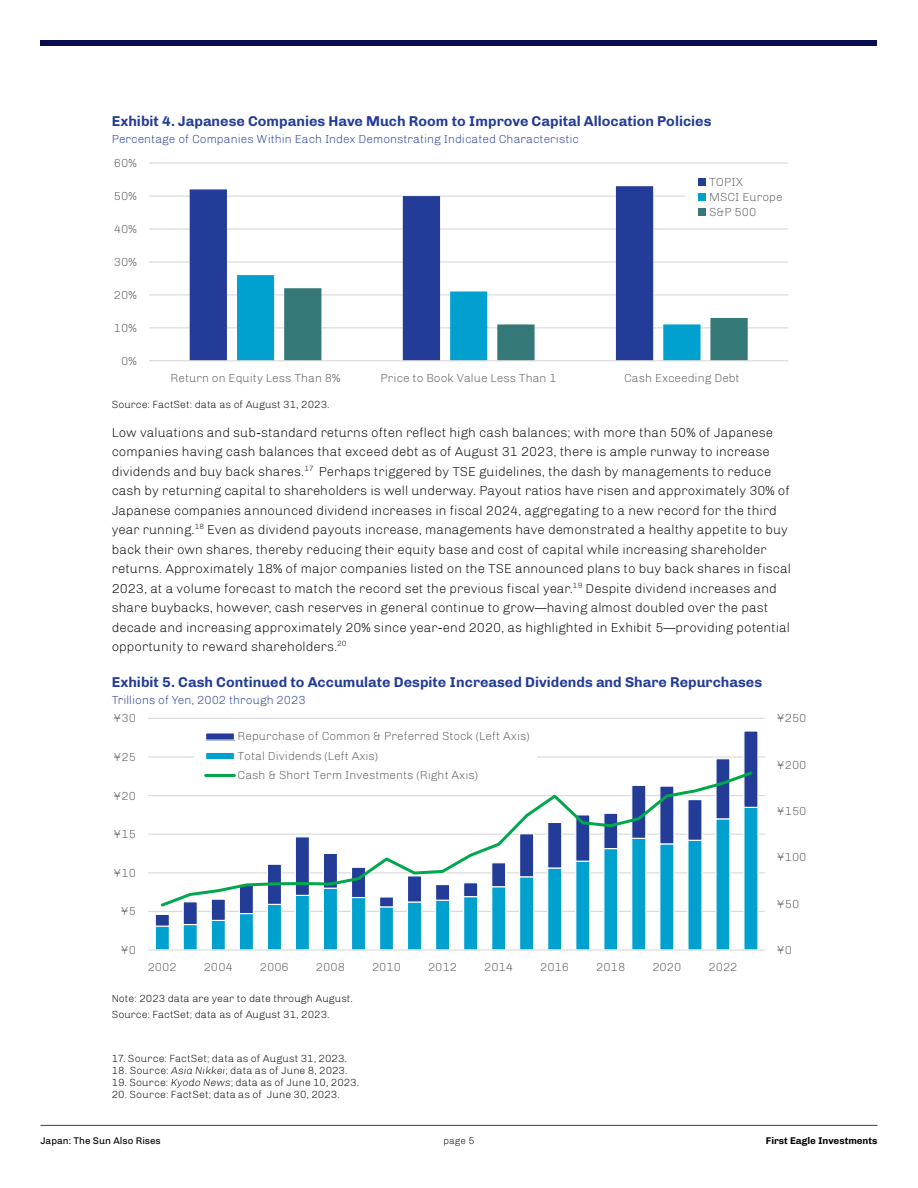
<style>
.page{position:relative;width:918px;height:1188px;background:#fff}
.page>*{position:absolute;margin:0;border:0;box-sizing:border-box;transform-origin:0 0}
.FE_Exhibit_Title{font:700 16.5px "FE Chivo Air";color:#233c98}
.FE_Body{font:15px/19.5px "FE Chivo Air";color:#000}
.t1{font:13.5px/15.1px "FE Chivo Air";color:#595959}
.FE_Exhibit_Subtitle{font:13.5px "FE Chivo Air";color:#233c98}
.FE_Footnote{font:12px "FE Chivo Air";letter-spacing:.01em;color:#000}
.FE_Disclosure{font:12px "FE Chivo Air";color:#000}
.t2{font:11.25px "FE Chivo Water";color:#000}
.t3{font:700 11.25px "FE Chivo Water";color:#000}
.t4{font:11.25px "FE Chivo Air";color:#000}
.s1{font-style:italic}
</style>
<div class="page">
<div style="left:40px;top:40px;width:838px;height:6px;background:#080d52"></div>
<hr style="left:40px;top:1125px;width:838px;height:1px;background:#233c98">
<hr style="left:149px;top:327px;width:639px;height:1px;background:#d9d9d9">
<hr style="left:149px;top:294px;width:639px;height:1px;background:#d9d9d9">
<hr style="left:149px;top:261px;width:639px;height:2px;background:#d9d9d9">
<hr style="left:149px;top:228px;width:639px;height:2px;background:#d9d9d9">
<hr style="left:149px;top:196px;width:639px;height:1px;background:#d9d9d9">
<hr style="left:149px;top:163px;width:639px;height:1px;background:#d9d9d9">
<svg style="left:190px;top:186px;width:463px;height:174px"></svg>
<svg style="left:237px;top:275px;width:511px;height:85px"></svg>
<hr style="left:149px;top:360px;width:639px;height:1px;background:#d9d9d9">
<div style="left:686px;top:174px;width:104px;height:46px;background:#fff"></div>
<div style="left:699px;top:178px;width:7px;height:7px;background:#233c98"></div>
<div style="left:699px;top:193px;width:7px;height:8px;background:#00a1cf"></div>
<div style="left:699px;top:208px;width:7px;height:8px;background:#357878"></div>
<hr style="left:148px;top:911px;width:617px;height:1px;background:#d9d9d9">
<hr style="left:148px;top:872px;width:617px;height:1px;background:#d9d9d9">
<hr style="left:148px;top:834px;width:617px;height:1px;background:#d9d9d9">
<hr style="left:148px;top:795px;width:617px;height:1px;background:#d9d9d9">
<hr style="left:148px;top:756px;width:617px;height:2px;background:#d9d9d9">
<hr style="left:148px;top:718px;width:617px;height:1px;background:#d9d9d9">
<svg style="left:155px;top:927px;width:603px;height:22px"></svg>
<svg style="left:154px;top:731px;width:605px;height:196px"></svg>
<hr style="left:148px;top:949px;width:617px;height:2px;background:#d9d9d9">
<svg style="left:158px;top:769px;width:597px;height:140px"></svg>
<div style="left:194px;top:727px;width:342px;height:58px;background:#fff"></div>
<div style="left:206px;top:733px;width:28px;height:7px;background:#233c98"></div>
<div style="left:205px;top:732px;width:30px;height:9px;border:1px solid #fff"></div>
<div style="left:206px;top:752px;width:28px;height:8px;background:#00a1cf"></div>
<div style="left:205px;top:752px;width:30px;height:8px;border:1px solid #fff"></div>
<hr style="left:206px;top:774px;width:28px;height:3px;background:#00a84c">
<p class="FE_Exhibit_Title" style="left:112px;top:110px;width:601px">Exhibit 4. Japanese Companies Have Much Room to Improve Capital Allocation Policies</p>
<p class="FE_Exhibit_Subtitle" style="left:112px;top:130px;width:469px">Percentage of Companies Within Each Index Demonstrating Indicated Characteristic</p>
<p class="t1" style="left:114px;top:155px;width:24px">60%</p>
<p class="t1" style="left:114px;top:187px;width:24px">50%</p>
<p class="t1" style="left:114px;top:220px;width:24px">40%</p>
<p class="t1" style="left:114px;top:253px;width:24px">30%</p>
<p class="t1" style="left:114px;top:286px;width:24px">20%</p>
<p class="t1" style="left:114px;top:319px;width:24px">10%</p>
<p class="t1" style="left:121px;top:352px;width:17px">0%</p>
<p class="t1" style="left:709px;top:173px;width:75px">TOPIX<br>MSCI Europe<br>S&amp;P 500</p>
<p class="t1" style="left:171px;top:369px;width:171px">Return on Equity Less Than 8%</p>
<p class="t1" style="left:381px;top:369px;width:178px">Price to Book Value Less Than 1</p>
<p class="t1" style="left:624px;top:369px;width:117px">Cash Exceeding Debt</p>
<p class="FE_Disclosure" style="left:112px;top:397px;width:219px">Source: FactSet: data as of August 31, 2023.</p>
<p class="FE_Body" style="left:112px;top:421px;width:681px">Low valuations and sub-standard returns often reflect high cash balances; with more than 50% of Japanese companies having cash balances that exceed debt as of August 31 2023, there is ample runway to increase dividends and buy back shares.<sup>17</sup> Perhaps triggered by TSE guidelines, the dash by managements to reduce cash by returning capital to shareholders is well underway. Payout ratios have risen and approximately 30% of Japanese companies announced dividend increases in fiscal 2024, aggregating to a new record for the third year running.<sup>18</sup> Even as dividend payouts increase, managements have demonstrated a healthy appetite to buy back their own shares, thereby reducing their equity base and cost of capital while increasing shareholder returns. Approximately 18% of major companies listed on the TSE announced plans to buy back shares in fiscal 2023, at a volume forecast to match the record set the previous fiscal year.<sup>19</sup> Despite dividend increases and share buybacks, however, cash reserves in general continue to grow—having almost doubled over the past decade and increasing approximately 20% since year-end 2020, as highlighted in Exhibit 5—providing potential opportunity to reward shareholders.<sup>20</sup></p>
<p class="FE_Exhibit_Title" style="left:112px;top:671px;width:652px">Exhibit 5. Cash Continued to Accumulate Despite Increased Dividends and Share Repurchases</p>
<p class="FE_Exhibit_Subtitle" style="left:112px;top:691px;width:195px">Trillions of Yen, 2002 through 2023</p>
<p class="t1" style="left:114px;top:710px;width:24px">¥30</p>
<p class="t1" style="left:114px;top:748px;width:24px">¥25</p>
<p class="t1" style="left:114px;top:787px;width:24px">¥20</p>
<p class="t1" style="left:114px;top:826px;width:24px">¥15</p>
<p class="t1" style="left:114px;top:864px;width:24px">¥10</p>
<p class="t1" style="left:121px;top:903px;width:16px">¥5</p>
<p class="t1" style="left:121px;top:942px;width:16px">¥0</p>
<p class="t1" style="left:237px;top:726px;width:294px;line-height:19.5px">Repurchase of Common &amp; Preferred Stock (Left Axis)<br>Total Dividends (Left Axis)<br>Cash &amp; Short Term Investments (Right Axis)</p>
<p class="t1" style="left:148px;top:959px;width:31px">2002</p>
<p class="t1" style="left:204px;top:959px;width:31px">2004</p>
<p class="t1" style="left:260px;top:959px;width:31px">2006</p>
<p class="t1" style="left:316px;top:959px;width:31px">2008</p>
<p class="t1" style="left:372px;top:959px;width:31px">2010</p>
<p class="t1" style="left:428px;top:959px;width:31px">2012</p>
<p class="t1" style="left:484px;top:959px;width:31px">2014</p>
<p class="t1" style="left:540px;top:959px;width:31px">2016</p>
<p class="t1" style="left:596px;top:959px;width:31px">2018</p>
<p class="t1" style="left:652px;top:959px;width:31px">2020</p>
<p class="t1" style="left:708px;top:959px;width:31px">2022</p>
<p class="FE_Disclosure" style="left:112px;top:990px;width:243px">Note: 2023 data are year to date through August.</p>
<p class="FE_Disclosure" style="left:112px;top:1007px;width:219px">Source: FactSet; data as of August 31, 2023.</p>
<p class="FE_Footnote" style="left:112px;top:1051px;width:237px">17. Source: FactSet; data as of August 31, 2023.</p>
<p class="FE_Footnote" style="left:112px;top:1063px;width:237px">18. Source: <span class="s1">Asia Nikkei</span>; data as of June 8, 2023.</p>
<p class="FE_Footnote" style="left:112px;top:1075px;width:249px">19. Source: <span class="s1">Kyodo News</span>; data as of June 10, 2023.</p>
<p class="FE_Footnote" style="left:112px;top:1087px;width:230px">20. Source: FactSet; data as of June 30, 2023.</p>
<p class="t1" style="left:777px;top:710px;width:31px">¥250</p>
<p class="t1" style="left:777px;top:756px;width:31px">¥200</p>
<p class="t1" style="left:777px;top:802px;width:31px">¥150</p>
<p class="t1" style="left:777px;top:849px;width:31px">¥100</p>
<p class="t1" style="left:777px;top:895px;width:24px">¥50</p>
<p class="t1" style="left:777px;top:942px;width:16px">¥0</p>
<p class="t2" style="left:40px;top:1133px;width:122px">Japan: The Sun Also Rises</p>
<p class="t4" style="left:443px;top:1133px;width:33px">page 5</p>
<p class="t3" style="left:766px;top:1133px;width:113px">First Eagle Investments</p>
</div>
